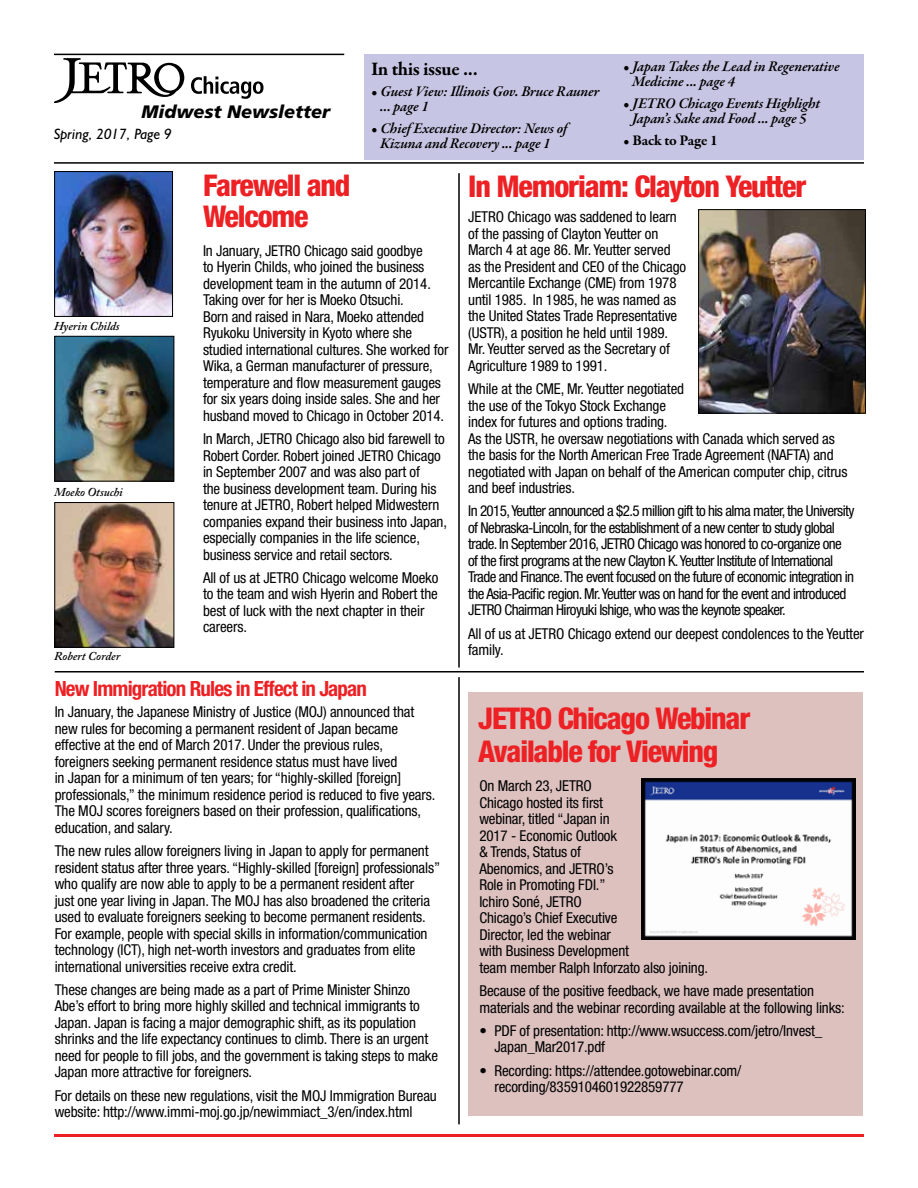
<style>
.page{position:relative;width:918px;height:1188px;background:#fff}
.page>*{position:absolute;margin:0;border:0;box-sizing:border-box;transform-origin:0 0}
.t1{font:800 condensed 30px/31.5px "Helvetica Neue";letter-spacing:-.04em;color:#ed2024}
.t2{font:700 condensed 21px "Helvetica Neue";letter-spacing:-.04em;color:#ed2024}
.t3{font:700 19.5px "Garamond Premr Pro";letter-spacing:-.02em;color:#000}
.t4{font:italic 900 18px "Frutiger";color:#000}
.t5{font:condensed 15px/16.5px "Helvetica Neue";letter-spacing:-.01em;color:#000}
.t6{font:condensed 15px/16.5px "Helvetica Neue";letter-spacing:-.04em;color:#000}
.t7{font:italic 600 15px/15px "Garamond Premr Pro";letter-spacing:-.01em;color:#000}
.t8{font:italic 15px "Humanist 521 BT";color:#000}
.t9{font:700 15px "Garamond Premr Pro";letter-spacing:-.015em;color:#000}
.t10{font:italic 600 12px "Adobe Caslon Pro";color:#000}
.s1{font-weight:600;font-style:italic}
</style>
<div class="page">
<hr style="left:54px;top:1134px;width:810px;height:3px;background:#ed2024">
<hr style="left:54px;top:54px;width:290px;height:1px;background:#000">
<svg style="left:191px;top:76px;width:73px;height:23px"></svg>
<svg style="left:54px;top:58px;width:130px;height:45px"></svg>
<div style="left:364px;top:54px;width:500px;height:105px;background:#c6c6e4"></div>
<hr style="left:54px;top:162px;width:810px;height:2px;background:#000">
<hr style="left:458px;top:173px;width:2px;height:495px;background:#000">
<hr style="left:55px;top:671px;width:809px;height:2px;background:#000">
<hr style="left:458px;top:677px;width:2px;height:447px;background:#000">
<img style="left:56px;top:173px;width:115px;height:142px">
<div style="left:54px;top:171px;width:119px;height:146px;border:1px solid #000"></div>
<img style="left:56px;top:338px;width:116px;height:142px">
<div style="left:54px;top:336px;width:120px;height:146px;border:1px solid #000"></div>
<img style="left:56px;top:504px;width:116px;height:142px">
<div style="left:54px;top:502px;width:120px;height:146px;border:1px solid #000"></div>
<img style="left:700px;top:211px;width:164px;height:201px">
<div style="left:698px;top:209px;width:168px;height:205px;border:1px solid #000"></div>
<div style="left:468px;top:692px;width:395px;height:424px;background:#dcc1bf"></div>
<img style="left:641px;top:778px;width:214px;height:162px">
<p class="t7" style="left:632px;top:60px;width:209px;text-indent:-9px">• Japan Takes the Lead in Regenerative<br>Medicine ... page 4</p>
<p class="t7" style="left:623px;top:97px;width:199px;text-align:center">• JETRO Chicago Events Highlight<br>Japan’s Sake and Food ... page 5</p>
<p class="t9" style="left:623px;top:131px;width:96px"><span class="s1">•</span> Back to Page 1</p>
<h1 class="t1" style="left:468px;top:171px;width:340px">In Memoriam: Clayton Yeutter</h1>
<h3 class="t3" style="left:371px;top:57px;width:108px">In this issue ...</h3>
<p class="t7" style="left:380px;top:85px;width:221px;text-indent:-9px">• Guest View: Illinois Gov. Bruce Rauner ... page 1</p>
<p class="t7" style="left:371px;top:122px;width:197px;text-align:center">• Chief Executive Director: News of<br>Kizuna and Recovery ... page 1</p>
<p class="t4" style="left:142px;top:101px;width:190px">Midwest Newsletter</p>
<p class="t8" style="left:54px;top:124px;width:119px">Spring, 2017, Page 9</p>
<h1 class="t1" style="left:203px;top:169px;width:149px">Farewell and<br>Welcome</h1>
<p class="t5" style="left:203px;top:242px;width:247px">In January, JETRO Chicago said goodbye<br>to Hyerin Childs, who joined the business development team in the autumn of 2014.<br>Taking over for her is Moeko Otsuchi.<br>Born and raised in Nara, Moeko attended Ryukoku University in Kyoto where she studied international cultures. She worked for Wika, a German manufacturer of pressure, temperature and flow measurement gauges for six years doing inside sales. She and her husband moved to Chicago in October 2014.</p>
<p class="t5" style="left:203px;top:430px;width:245px">In March, JETRO Chicago also bid farewell to Robert Corder. Robert joined JETRO Chicago in September 2007 and was also part of<br>the business development team. During his tenure at JETRO, Robert helped Midwestern companies expand their business into Japan, especially companies in the life science, business service and retail sectors.</p>
<p class="t5" style="left:203px;top:569px;width:237px">All of us at JETRO Chicago welcome Moeko to the team and wish Hyerin and Robert the best of luck with the next chapter in their careers.</p>
<p class="t5" style="left:468px;top:209px;width:219px">JETRO Chicago was saddened to learn of the passing of Clayton Yeutter on March 4 at age 86. Mr. Yeutter served as the President and CEO of the Chicago Mercantile Exchange (CME) from 1978 until 1985. In 1985, he was named as the United States Trade Representative (USTR), a position he held until 1989.<br>Mr. Yeutter served as the Secretary of Agriculture 1989 to 1991.</p>
<p class="t5" style="left:468px;top:381px;width:381px">While at the CME, Mr. Yeutter negotiated<br>the use of the Tokyo Stock Exchange<br>index for futures and options trading.<br>As the USTR, he oversaw negotiations with Canada which served as the basis for the North American Free Trade Agreement (NAFTA) and negotiated with Japan on behalf of the American computer chip, citrus and beef industries.</p>
<p class="t6" style="left:468px;top:503px;width:388px">In 2015, Yeutter announced a $2.5 million gift to his alma mater, the University of Nebraska-Lincoln, for the establishment of a new center to study global trade. In September 2016, JETRO Chicago was honored to co-organize one of the first programs at the new Clayton K. Yeutter Institute of International Trade and Finance. The event focused on the future of economic integration in the Asia-Pacific region. Mr. Yeutter was on hand for the event and introduced JETRO Chairman Hiroyuki Ishige, who was the keynote speaker.</p>
<p class="t5" style="left:468px;top:625px;width:397px">All of us at JETRO Chicago extend our deepest condolences to the Yeutter family.</p>
<p class="t10" style="left:54px;top:318px;width:67px">Hyerin Childs</p>
<p class="t10" style="left:54px;top:485px;width:70px">Moeko Otsuchi</p>
<p class="t10" style="left:54px;top:649px;width:68px">Robert Corder</p>
<h2 class="t2" style="left:55px;top:676px;width:314px">New Immigration Rules in Effect in Japan</h2>
<p class="t5" style="left:55px;top:704px;width:382px">In January, the Japanese Ministry of Justice (MOJ) announced that new rules for becoming a permanent resident of Japan became effective at the end of March 2017. Under the previous rules, foreigners seeking permanent residence status must have lived<br>in Japan for a minimum of ten years; for “highly-skilled [foreign] professionals,” the minimum residence period is reduced to five years.<br>The MOJ scores foreigners based on their profession, qualifications, education, and salary.</p>
<p class="t5" style="left:55px;top:843px;width:387px">The new rules allow foreigners living in Japan to apply for permanent resident status after three years. “Highly-skilled [foreign] professionals” who qualify are now able to apply to be a permanent resident after<br>just one year living in Japan. The MOJ has also broadened the criteria used to evaluate foreigners seeking to become permanent residents.<br>For example, people with special skills in information/communication technology (ICT), high net-worth investors and graduates from elite international universities receive extra credit.</p>
<p class="t5" style="left:55px;top:981px;width:385px">These changes are being made as a part of Prime Minister Shinzo Abe’s effort to bring more highly skilled and technical immigrants to Japan. Japan is facing a major demographic shift, as its population shrinks and the life expectancy continues to climb. There is an urgent need for people to fill jobs, and the government is taking steps to make Japan more attractive for foreigners.</p>
<p class="t5" style="left:55px;top:1087px;width:384px">For details on these new regulations, visit the MOJ Immigration Bureau website: http://www.immi-moj.go.jp/newimmiact_3/en/index.html</p>
<h1 class="t1" style="left:478px;top:701px;width:274px;line-height:33px">JETRO Chicago Webinar<br>Available for Viewing</h1>
<p class="t5" style="left:479px;top:778px;width:230px">On March 23, JETRO<br>Chicago hosted its first<br>webinar, titled “Japan in<br>2017 - Economic Outlook<br>&amp; Trends, Status of<br>Abenomics, and JETRO’s<br>Role in Promoting FDI.”<br>Ichiro Soné, JETRO<br>Chicago’s Chief Executive<br>Director, led the webinar<br>with Business Development<br>team member Ralph Inforzato also joining.</p>
<p class="t5" style="left:479px;top:982px;width:367px">Because of the positive feedback, we have made presentation materials and the webinar recording available at the following links:</p>
<p class="t5" style="left:494px;top:1022px;width:330px;text-indent:-15px">• PDF of presentation: http://www.wsuccess.com/jetro/Invest_<br>Japan_Mar2017.pdf</p>
<p class="t5" style="left:494px;top:1062px;width:249px;text-indent:-15px">• Recording: https://attendee.gotowebinar.com/ recording/8359104601922859777</p>
</div>
